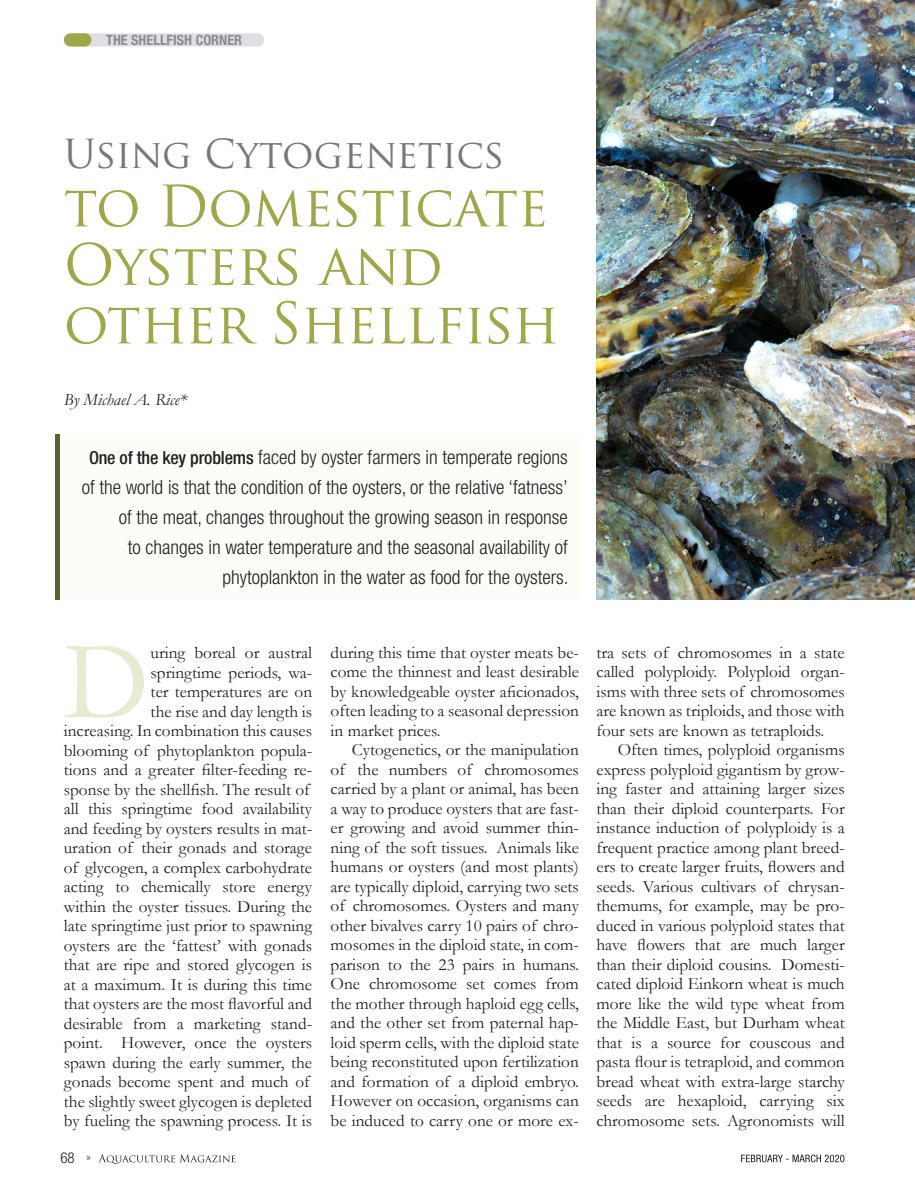
<style>
.page{position:relative;width:915px;height:1191px;background:#fff}
.page>*{position:absolute;margin:0;border:0;box-sizing:border-box;transform-origin:0 0}
.t1{font:111px "Garamond";color:#e7ebd1}
.t2{font:55.5px/58.5px "Trajan Pro";letter-spacing:-.01em;color:#9fa74a}
.t3{font:39px "Trajan Pro";color:#76787b}
.t4{font:300 condensed 19.5px/30px "Helvetica Neue LT Std";color:#231f20;text-align:right}
.t5{font:17.25px/19.5px "Garamond";color:#231f20;text-align:right}
.t6{font:italic 17.25px "Garamond";color:#231f20}
.t7{font:300 condensed 15px "Helvetica Neue LT Std";color:#231f20}
.t8{font:700 condensed 14.25px "Helvetica Neue LT Std";color:#8a8c8f}
.s1{font-weight:500;font-size:18px}
.s2{font-weight:100}
</style>
<div class="page">
<svg style="left:98px;top:1154px;width:137px;height:10px"></svg>
<svg style="left:741px;top:1154px;width:103px;height:8px"></svg>
<div style="left:69px;top:33px;width:195px;height:14px;background:#dddfe2;border-radius:7px"></div>
<div style="left:64px;top:33px;width:27px;height:14px;background:#9fa74a;border-radius:7px"></div>
<div style="left:55px;top:434px;width:523px;height:166px;background:#fbfdf9"></div>
<div style="left:55px;top:434px;width:5px;height:166px;background:#56652c"></div>
<img style="left:596px;top:0;width:318px;height:600px">
<p class="t8" style="left:106px;top:31px;width:137px">THE SHELLFISH CORNER</p>
<p class="t3" style="left:64px;top:129px;width:442px">Using Cytogenetics</p>
<p class="t2" style="left:64px;top:176px;width:497px">to Domesticate<br>Oysters and other Shellfish</p>
<p class="t6" style="left:64px;top:389px;width:124px">By Michael A. Rice*</p>
<p class="t4" style="left:82px;top:442px;width:488px"><span class="s1">One of the key problems</span> faced by oyster farmers in temperate regions of the world is that the condition of the oysters, or the relative ‘fatness’ of the meat, changes throughout the growing season in response<br>to changes in water temperature and the seasonal availability of phytoplankton in the water as food for the oysters.</p>
<p class="t1" style="left:64px;top:615px;width:87px">D</p>
<p class="t5" style="left:64px;top:642px;width:250px">uring boreal or austral<br>springtime periods, wa-<br>ter temperatures are on<br>the rise and day length is<br>increasing. In combination this causes blooming of phytoplankton popula&shy;tions and a greater filter-feeding re&shy;sponse by the shellfish. The result of all this springtime food availability and feeding by oysters results in mat&shy;uration of their gonads and storage of glycogen, a complex carbohydrate acting to chemically store energy within the oyster tissues. During the late springtime just prior to spawning oysters are the ‘fattest’ with gonads that are ripe and stored glycogen is at a maximum. It is during this time that oysters are the most flavorful and desirable from a marketing stand&shy;point. However, once the oysters spawn during the early summer, the gonads become spent and much of the slightly sweet glycogen is depleted by fueling the spawning process. It is</p>
<p class="t5" style="left:330px;top:642px;width:250px">during this time that oyster meats be-</p>
<p class="t5" style="left:330px;top:662px;width:250px">come the thinnest and least desirable</p>
<p class="t5" style="left:330px;top:681px;width:250px">by knowledgeable oyster aficionados,</p>
<p class="t5" style="left:330px;top:701px;width:250px">often leading to a seasonal depression</p>
<p class="t5" style="left:330px;top:720px;width:111px">in market prices.</p>
<p class="t5" style="left:352px;top:740px;width:228px">Cytogenetics, or the manipulation</p>
<p class="t5" style="left:330px;top:759px;width:250px">of the numbers of chromosomes</p>
<p class="t5" style="left:330px;top:779px;width:250px">carried by a plant or animal, has been</p>
<p class="t5" style="left:330px;top:798px;width:250px">a way to produce oysters that are fast-</p>
<p class="t5" style="left:330px;top:818px;width:250px">er growing and avoid summer thin-</p>
<p class="t5" style="left:330px;top:837px;width:250px">ning of the soft tissues. Animals like</p>
<p class="t5" style="left:330px;top:857px;width:250px">humans or oysters (and most plants)</p>
<p class="t5" style="left:330px;top:876px;width:250px">are typically diploid, carrying two sets</p>
<p class="t5" style="left:330px;top:896px;width:250px">of chromosomes. Oysters and many</p>
<p class="t5" style="left:330px;top:915px;width:250px">other bivalves carry 10 pairs of chro-</p>
<p class="t5" style="left:330px;top:935px;width:250px">mosomes in the diploid state, in com-</p>
<p class="t5" style="left:330px;top:954px;width:250px">parison to the 23 pairs in humans.</p>
<p class="t5" style="left:330px;top:974px;width:250px">One chromosome set comes from</p>
<p class="t5" style="left:330px;top:993px;width:250px">the mother through haploid egg cells,</p>
<p class="t5" style="left:330px;top:1013px;width:250px">and the other set from paternal hap-</p>
<p class="t5" style="left:330px;top:1032px;width:250px">loid sperm cells, with the diploid state</p>
<p class="t5" style="left:330px;top:1052px;width:250px">being reconstituted upon fertilization</p>
<p class="t5" style="left:330px;top:1071px;width:250px">and formation of a diploid embryo.</p>
<p class="t5" style="left:330px;top:1091px;width:250px">However on occasion, organisms can</p>
<p class="t5" style="left:330px;top:1110px;width:250px">be induced to carry one or more ex-</p>
<p class="t7" style="left:60px;top:1149px;width:32px">68 <span class="s2">»</span></p>
<p class="t5" style="left:596px;top:642px;width:250px">tra sets of chromosomes in a state</p>
<p class="t5" style="left:596px;top:662px;width:250px">called polyploidy. Polyploid organ-</p>
<p class="t5" style="left:596px;top:681px;width:250px">isms with three sets of chromosomes</p>
<p class="t5" style="left:596px;top:701px;width:250px">are known as triploids, and those with</p>
<p class="t5" style="left:596px;top:720px;width:229px">four sets are known as tetraploids.</p>
<p class="t5" style="left:617px;top:740px;width:228px">Often times, polyploid organisms</p>
<p class="t5" style="left:596px;top:759px;width:250px">express polyploid gigantism by grow-</p>
<p class="t5" style="left:596px;top:779px;width:250px">ing faster and attaining larger sizes</p>
<p class="t5" style="left:596px;top:798px;width:250px">than their diploid counterparts. For</p>
<p class="t5" style="left:596px;top:818px;width:250px">instance induction of polyploidy is a</p>
<p class="t5" style="left:596px;top:837px;width:250px">frequent practice among plant breed-</p>
<p class="t5" style="left:596px;top:857px;width:250px">ers to create larger fruits, flowers and</p>
<p class="t5" style="left:596px;top:876px;width:250px">seeds. Various cultivars of chrysan-</p>
<p class="t5" style="left:596px;top:896px;width:250px">themums, for example, may be pro-</p>
<p class="t5" style="left:596px;top:915px;width:250px">duced in various polyploid states that</p>
<p class="t5" style="left:596px;top:934px;width:250px">have flowers that are much larger</p>
<p class="t5" style="left:596px;top:954px;width:250px">than their diploid cousins. Domesti-</p>
<p class="t5" style="left:596px;top:973px;width:250px">cated diploid Einkorn wheat is much</p>
<p class="t5" style="left:596px;top:993px;width:250px">more like the wild type wheat from</p>
<p class="t5" style="left:596px;top:1012px;width:250px">the Middle East, but Durham wheat</p>
<p class="t5" style="left:596px;top:1032px;width:250px">that is a source for couscous and</p>
<p class="t5" style="left:596px;top:1051px;width:250px">pasta flour is tetraploid, and common</p>
<p class="t5" style="left:596px;top:1071px;width:250px">bread wheat with extra-large starchy</p>
<p class="t5" style="left:596px;top:1090px;width:250px">seeds are hexaploid, carrying six</p>
<p class="t5" style="left:596px;top:1110px;width:250px">chromosome sets. Agronomists will</p>
</div>
